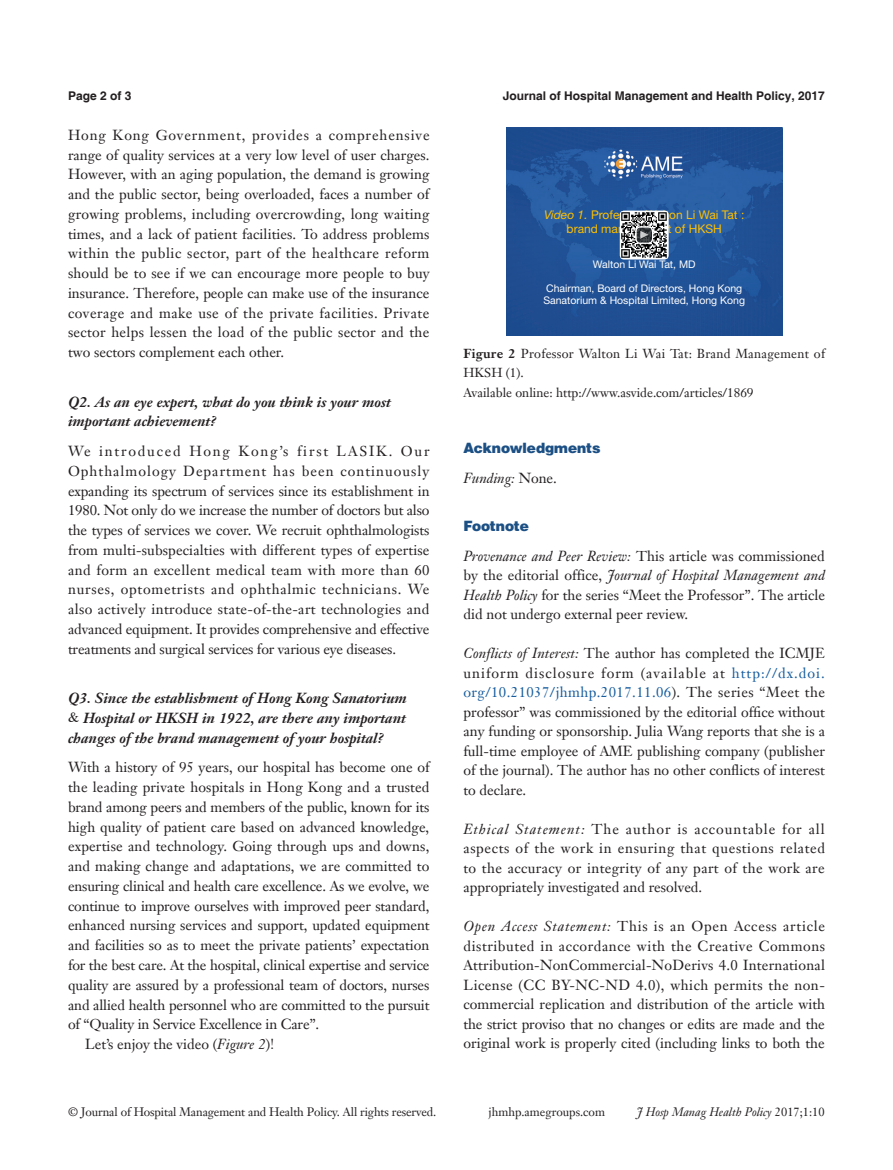
<style>
.page{position:relative;width:893px;height:1170px;background:#fff}
.page>*{position:absolute;margin:0;border:0;box-sizing:border-box;transform-origin:0 0}
.t1{font:14.25px/19.8px "Janson Text LT";color:#231f20;text-align:justify}
.二级标题斜体-6_5{font:italic 700 14.25px/19.8px "Janson Text LT";color:#231f20}
.t2{font:900 14.25px "Helvetica";color:#1c5085}
.t3{font:italic 14.25px "Janson Text LT";color:#231f20}
.t4{font:12.75px/19.5px "Janson Text LT";letter-spacing:.02em;color:#231f20}
.t5{font:12.75px "Janson Text LT";color:#231f20}
.t6{font:12px "Janson Text LT";letter-spacing:-.01em;color:#231f20}
.t7{font:700 12px "Helvetica";color:#231f20}
.t8{font:12px "Helvetica Neue LT Pro";color:#ffc000}
.t9{font:italic 12px "Janson Text LT";color:#231f20}
.t10{font:11.55px "Times New Roman";color:#fff}
.t11{font:10.5px/12px "Helvetica Neue LT Pro";color:#fff}
.s1{font-family:"Times New Roman";font-weight:400;font-style:normal}
.s2{font-style:italic}
.s3{font-weight:700}
.s4{font-style:normal}
.s5{color:#175d9e}
</style>
<div class="page">
<img style="left:506px;top:128px;width:276px;height:207px">
<div style="left:620px;top:210px;width:49px;height:49px;background:#fff;border-radius:4px"></div>
<img style="left:621px;top:212px;width:46px;height:46px">
<svg style="left:636px;top:227px;width:16px;height:16px"></svg>
<div style="left:636px;top:227px;width:17px;height:16px;border:1px solid #fff;border-radius:4px"></div>
<p class="t7" style="left:68px;top:88px;width:65px">Page 2 of 3</p>
<p class="t7" style="left:503px;top:88px;width:324px">Journal of Hospital Management and Health Policy, 2017</p>
<p class="t1" style="left:68px;top:125px;width:363px">Hong Kong Government, provides a comprehensive range of quality services at a very low level of user charges.<br>However, with an aging population, the demand is growing and the public sector, being overloaded, faces a number of growing problems, including overcrowding, long waiting times, and a lack of patient facilities. To address problems within the public sector, part of the healthcare reform should be to see if we can encourage more people to buy insurance. Therefore, people can make use of the insurance coverage and make use of the private facilities. Private sector helps lessen the load of the public sector and the two sectors complement each other.</p>
<p class="二级标题斜体-6_5" style="left:68px;top:391px;width:324px">Q2. As an eye expert, what do you think is your most important achievement?</p>
<p class="t1" style="left:68px;top:441px;width:363px">We introduced Hong Kong’s first LASIK. Our Ophthalmology Department has been continuously expanding its spectrum of services since its establishment in 1980. Not only do we increase the number of doctors but also the types of services we cover. We recruit ophthalmologists from multi-subspecialties with different types of expertise and form an excellent medical team with more than 60 nurses, optometrists and ophthalmic technicians. We also actively introduce state-of-the-art technologies and advanced equipment. It provides comprehensive and effective treatments and surgical services for various eye diseases.</p>
<p class="二级标题斜体-6_5" style="left:68px;top:688px;width:340px;text-align:justify">Q3. Since the establishment of Hong Kong Sanatorium <span class="s1">&amp;</span> Hospital or HKSH in 1922, are there any important changes of the brand management of your hospital?</p>
<p class="t1" style="left:68px;top:757px;width:363px">With a history of 95 years, our hospital has become one of the leading private hospitals in Hong Kong and a trusted brand among peers and members of the public, known for its high quality of patient care based on advanced knowledge, expertise and technology. Going through ups and downs, and making change and adaptations, we are committed to ensuring clinical and health care excellence. As we evolve, we continue to improve ourselves with improved peer standard, enhanced nursing services and support, updated equipment and facilities so as to meet the private patients’ expectation for the best care. At the hospital, clinical expertise and service quality are assured by a professional team of doctors, nurses and allied health personnel who are committed to the pursuit of “Quality in Service Excellence in Care”.</p>
<p class="t1" style="left:85px;top:1033px;width:191px">Let’s enjoy the video (<span class="s2">Figure 2</span>)!</p>
<p class="t8" style="left:544px;top:208px;width:202px"><span class="s2">Video 1.</span> Professor Walton Li Wai Tat :</p>
<p class="t8" style="left:567px;top:221px;width:157px">brand management of HKSH</p>
<p class="t11" style="left:593px;top:258px;width:104px">Walton Li Wai Tat, MD</p>
<p class="t11" style="left:543px;top:282px;width:203px">Chairman, Board of Directors, Hong Kong<br>Sanatorium &amp; Hospital Limited, Hong Kong</p>
<p class="t10" style="left:652px;top:229px;width:13px;rotate:90deg">▲</p>
<p class="t4" style="left:463px;top:343px;width:363px"><span class="s3">Figure 2</span> Professor Walton Li Wai Tat: Brand Management of<br>HKSH (1).</p>
<p class="t5" style="left:463px;top:384px;width:292px">Available online: http://www.asvide.com/articles/1869</p>
<p class="t2" style="left:463px;top:439px;width:139px">Acknowledgments</p>
<p class="t3" style="left:463px;top:469px;width:95px">Funding: <span class="s4">None.</span></p>
<p class="t2" style="left:463px;top:517px;width:67px">Footnote</p>
<p class="t1" style="left:463px;top:545px;width:363px"><span class="s2">Provenance and Peer Review:</span> This article was commissioned by the editorial office, <span class="s2">Journal of Hospital Management and Health Policy</span> for the series “Meet the Professor”. The article did not undergo external peer review.</p>
<p class="t1" style="left:463px;top:643px;width:363px"><span class="s2">Conflicts of Interest:</span> The author has completed the ICMJE uniform disclosure form (available at <span class="s5">http://dx.doi. org/10.21037/jhmhp.2017.11.06</span>). The series “Meet the professor” was commissioned by the editorial office without any funding or sponsorship. Julia Wang reports that she is a full-time employee of AME publishing company (publisher of the journal). The author has no other conflicts of interest to declare.</p>
<p class="t1" style="left:463px;top:818px;width:363px"><span class="s2">Ethical Statement:</span> The author is accountable for all aspects of the work in ensuring that questions related to the accuracy or integrity of any part of the work are appropriately investigated and resolved.</p>
<p class="t1" style="left:463px;top:916px;width:363px"><span class="s2">Open Access Statement:</span> This is an Open Access article distributed in accordance with the Creative Commons Attribution-NonCommercial-NoDerivs 4.0 International License (CC BY-NC-ND 4.0), which permits the non&shy;commercial replication and distribution of the article with the strict proviso that no changes or edits are made and the original work is properly cited (including links to both the</p>
<p class="t6" style="left:68px;top:1104px;width:370px">© Journal of Hospital Management and Health Policy. All rights reserved.</p>
<p class="t6" style="left:489px;top:1104px;width:118px">jhmhp.amegroups.com</p>
<p class="t9" style="left:637px;top:1104px;width:189px">J Hosp Manag Health Policy <span class="s4">2017;1:10</span></p>
</div>
